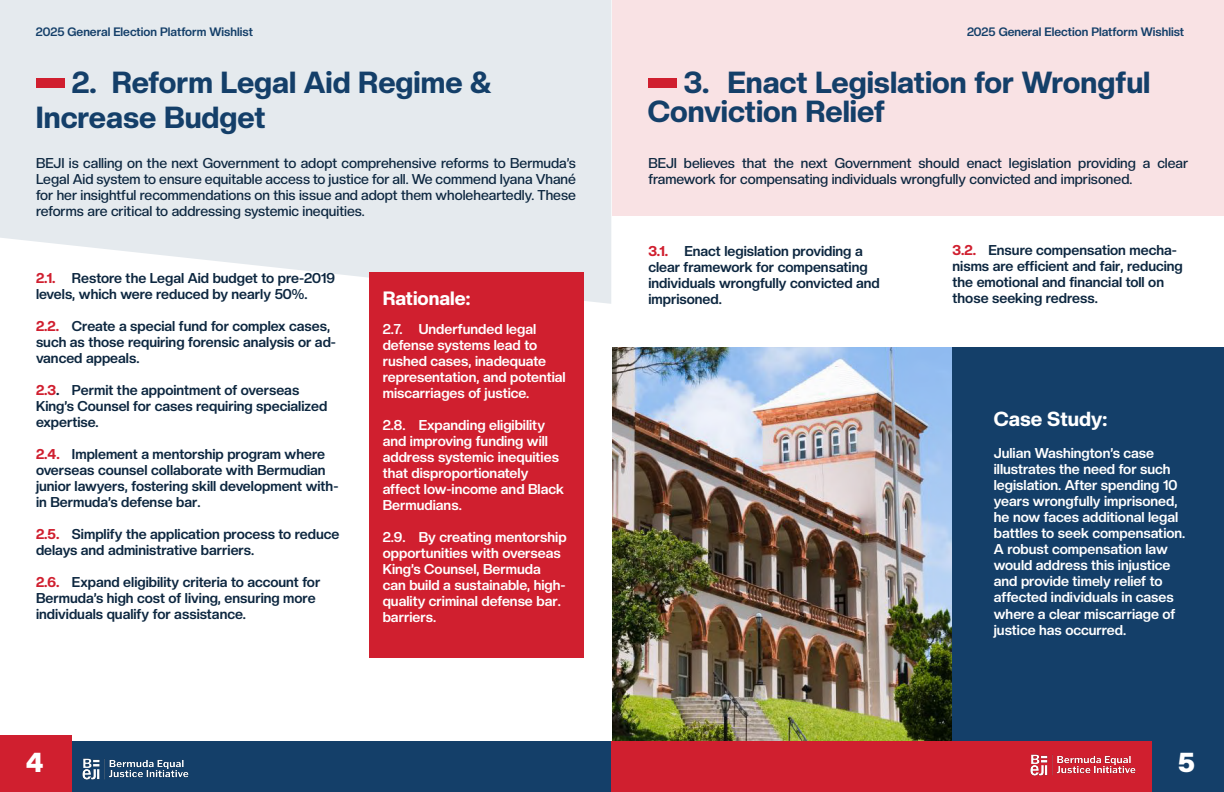
<style>
.page{position:relative;width:1224px;height:792px;background:#fff}
.page>*{position:absolute;margin:0;border:0;box-sizing:border-box;transform-origin:0 0}
.t1{font:800 30px/35px "Creato Display";color:#143f69}
.t2{font:900 27px "Creato Display";color:#fff}
.t3{font:800 20px "Creato Display";color:#fff}
.t4{font:800 19px "Creato Display";color:#fff}
.t5{font:700 14px/16px "Creato Display";color:#0d2740}
.t6{font:700 14px/16px "Creato Display";color:#fff}
.t7{font:500 14px/16px "Creato Display";color:#0d2740;text-align:justify}
.t8{font:700 12px "Creato Display";color:#143f69}
.s1{font-weight:800;color:#d01f2f}
.s2{font-weight:800}
</style>
<div class="page">
<img style="left:612px;top:347px;width:340px;height:395px">
<div style="left:952px;top:347px;width:272px;height:395px;background:#143f69"></div>
<div style="left:612px;top:0;width:612px;height:216px;background:#f9e2e4"></div>
<svg style="left:0;top:0;width:611px;height:304px;background:#e7ebef"></svg>
<div style="left:0;top:742px;width:612px;height:50px;background:#143f69"></div>
<div style="left:612px;top:742px;width:612px;height:50px;background:#d01f2f"></div>
<div style="left:0;top:736px;width:72px;height:56px;background:#d01f2f"></div>
<div style="left:1152px;top:736px;width:72px;height:56px;background:#143f69"></div>
<img style="left:82px;top:758px;width:107px;height:22px">
<img style="left:1030px;top:754px;width:106px;height:22px">
<div style="left:36px;top:78px;width:28px;height:9px;background:#d01f2f"></div>
<div style="left:648px;top:78px;width:28px;height:9px;background:#d01f2f"></div>
<div style="left:369px;top:272px;width:214px;height:385px;background:#d01f2f"></div>
<p class="t8" style="left:36px;top:24px;width:219px">2025 General Election Platform Wishlist</p>
<p class="t8" style="left:967px;top:24px;width:219px">2025 General Election Platform Wishlist</p>
<h1 class="t1" style="left:36px;top:64px;width:457px;text-indent:36px">2. Reform Legal Aid Regime &amp;<br>Increase Budget</h1>
<h1 class="t1" style="left:648px;top:67px;width:504px;line-height:29px;text-indent:36px">3. Enact Legislation for Wrongful<br>Conviction Relief</h1>
<p class="t7" style="left:36px;top:154px;width:542px">BEJI is calling on the next Government to adopt comprehensive reforms to Bermuda’s Legal Aid system to ensure equitable access to justice for all. We commend Iyana Vhané for her insightful recommendations on this issue and adopt them wholeheartedly. These reforms are critical to addressing systemic inequities.</p>
<p class="t7" style="left:648px;top:154px;width:541px">BEJI believes that the next Government should enact legislation providing a clear framework for compensating individuals wrongfully convicted and imprisoned.</p>
<p class="t5" style="left:36px;top:270px;width:300px"><span class="s1">2.1.</span> Restore the Legal Aid budget to pre-2019 levels, which were reduced by nearly 50%.</p>
<p class="t5" style="left:36px;top:318px;width:302px"><span class="s1">2.2.</span> Create a special fund for complex cases, such as those requiring forensic analysis or ad&shy;vanced appeals.</p>
<p class="t5" style="left:36px;top:382px;width:293px"><span class="s1">2.3</span><span class="s2">.</span> Permit the appointment of overseas<br>King’s Counsel for cases requiring specialized expertise.</p>
<p class="t5" style="left:36px;top:446px;width:304px"><span class="s1">2.4.</span> Implement a mentorship program where overseas counsel collaborate with Bermudian junior lawyers, fostering skill development with&shy;in Bermuda’s defense bar.</p>
<p class="t5" style="left:36px;top:526px;width:305px"><span class="s1">2.5.</span> Simplify the application process to reduce delays and administrative barriers.</p>
<p class="t5" style="left:36px;top:574px;width:286px"><span class="s1">2.6.</span> Expand eligibility criteria to account for<br>Bermuda’s high cost of living, ensuring more individuals qualify for assistance.</p>
<h3 class="t4" style="left:383px;top:287px;width:89px">Rationale:</h3>
<p class="t6" style="left:383px;top:321px;width:184px">2.7. Underfunded legal defense systems lead to rushed cases, inadequate representation, and potential miscarriages of justice.</p>
<p class="t6" style="left:383px;top:417px;width:183px">2.8. Expanding eligibility and improving funding will address systemic inequities that disproportionately affect low-income and Black<br>Bermudians.</p>
<p class="t6" style="left:383px;top:529px;width:185px">2.9. By creating mentorship opportunities with overseas<br>King’s Counsel, Bermuda can build a sustainable, high&shy;quality criminal defense bar. barriers.</p>
<h2 class="t2" style="left:26px;top:746px;width:19px">4</h2>
<p class="t5" style="left:648px;top:242px;width:233px"><span class="s1">3.1.</span> Enact legislation providing a clear framework for compensating individuals wrongfully convicted and imprisoned.</p>
<p class="t5" style="left:952px;top:242px;width:232px"><span class="s1">3.2.</span> Ensure compensation mecha&shy;nisms are efficient and fair, reducing the emotional and financial toll on those seeking redress.</p>
<h3 class="t3" style="left:994px;top:408px;width:115px">Case Study:</h3>
<p class="t6" style="left:994px;top:445px;width:193px">Julian Washington’s case illustrates the need for such legislation. After spending 10 years wrongfully imprisoned, he now faces additional legal battles to seek compensation.<br>A robust compensation law would address this injustice and provide timely relief to affected individuals in cases where a clear miscarriage of justice has occurred.</p>
<h2 class="t2" style="left:1178px;top:746px;width:18px">5</h2>
</div>
